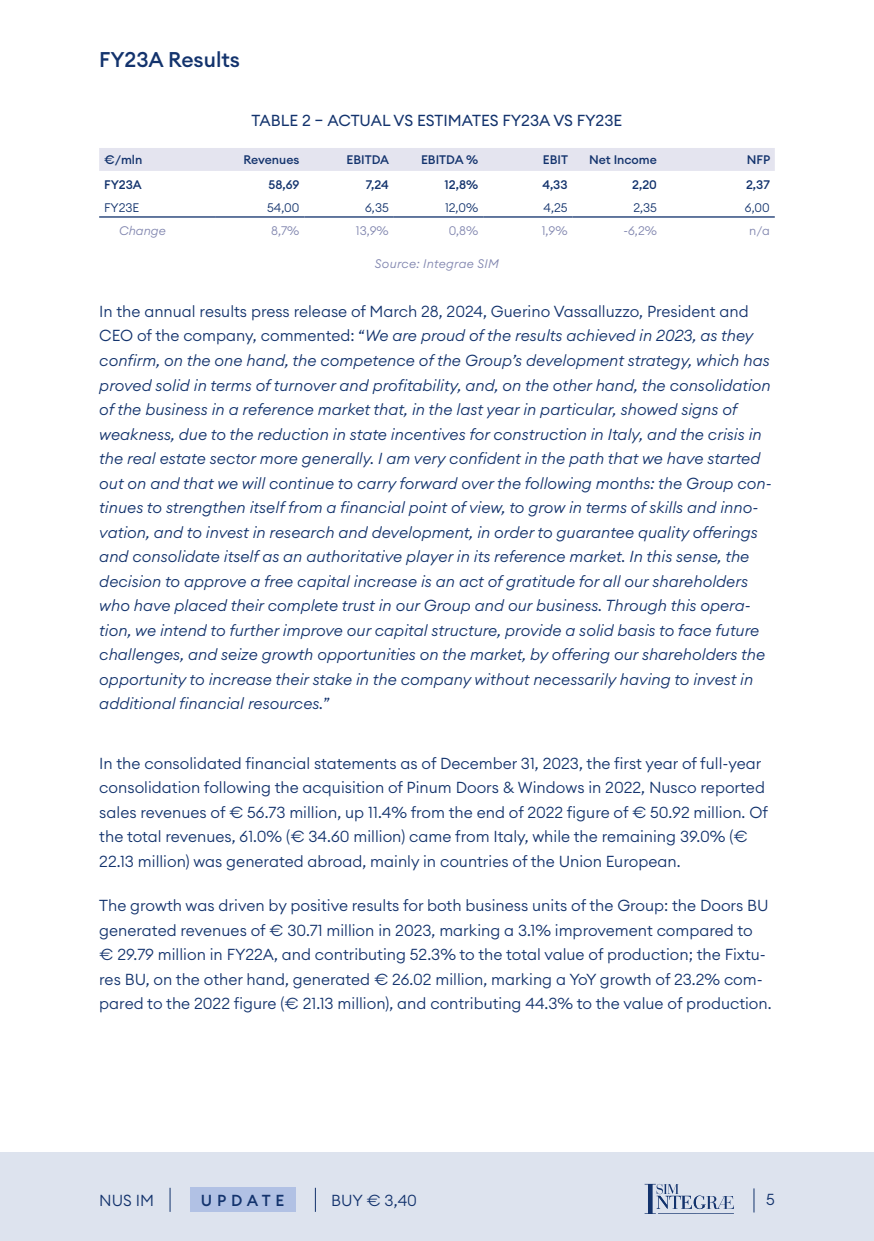
<style>
.page{position:relative;width:874px;height:1241px;background:#fff}
.page>*{position:absolute;margin:0;border:0;box-sizing:border-box;transform-origin:0 0}
.t1{font:500 21px "Euclid Circular A";color:#13336d}
.t2{font:italic 300 15.75px/24.5px "Euclid Circular A";color:#13336d}
.t3{font:300 15.75px/24.5px "Euclid Circular A";color:#13336d}
.t4{font:15.75px "Euclid Circular A";color:#13336d}
.t5{font:500 15.75px "Euclid Circular A";letter-spacing:.3em;color:#13336d}
.t6{font:500 12.25px "Euclid Circular A";color:#13336d}
.t7{font:300 12.25px "Euclid Circular A";color:#13336d}
.t8{font:300 12.25px "Euclid Circular A";color:#8186af}
.t9{font:italic 300 12.25px "Euclid Circular A";letter-spacing:.02em;color:#8186af}
.s1{font-style:normal}
</style>
<div class="page">
<div style="left:0;top:1152px;width:873px;height:88px;background:#dde3ee"></div>
<svg style="left:169px;top:1187px;width:1px;height:24px"></svg>
<div style="left:190px;top:1187px;width:105px;height:24px;background:#b1c1e4"></div>
<svg style="left:315px;top:1187px;width:1px;height:24px"></svg>
<svg style="left:753px;top:1188px;width:1px;height:24px"></svg>
<svg style="left:644px;top:1183px;width:89px;height:30px"></svg>
<div style="left:99px;top:148px;width:675px;height:23px;background:#e4e4ef"></div>
<hr style="left:99px;top:216px;width:116px;height:1px;background:#13336d">
<hr style="left:215px;top:216px;width:89px;height:1px;background:#13336d">
<hr style="left:304px;top:216px;width:89px;height:1px;background:#13336d">
<hr style="left:393px;top:216px;width:90px;height:1px;background:#13336d">
<hr style="left:483px;top:216px;width:89px;height:1px;background:#13336d">
<hr style="left:572px;top:216px;width:89px;height:1px;background:#13336d">
<hr style="left:661px;top:216px;width:113px;height:1px;background:#13336d">
<h1 class="t1" style="left:99px;top:46px;width:142px">FY23A Results</h1>
<p class="t4" style="left:251px;top:110px;width:372px">TABLE 2 – ACTUAL VS ESTIMATES FY23A VS FY23E</p>
<p class="t6" style="left:104px;top:152px;width:40px">€/mln</p>
<p class="t6" style="left:243px;top:152px;width:58px">Revenues</p>
<p class="t6" style="left:346px;top:152px;width:44px">EBITDA</p>
<p class="t6" style="left:421px;top:152px;width:59px">EBITDA %</p>
<p class="t6" style="left:542px;top:152px;width:27px">EBIT</p>
<p class="t6" style="left:589px;top:152px;width:69px">Net Income</p>
<p class="t6" style="left:746px;top:152px;width:25px">NFP</p>
<p class="t6" style="left:104px;top:177px;width:39px">FY23A</p>
<p class="t6" style="left:268px;top:177px;width:32px">58,69</p>
<p class="t6" style="left:365px;top:177px;width:25px">7,24</p>
<p class="t6" style="left:444px;top:177px;width:35px">12,8%</p>
<p class="t6" style="left:542px;top:177px;width:27px">4,33</p>
<p class="t6" style="left:632px;top:177px;width:26px">2,20</p>
<p class="t6" style="left:745px;top:177px;width:25px">2,37</p>
<p class="t7" style="left:104px;top:200px;width:37px">FY23E</p>
<p class="t7" style="left:267px;top:200px;width:34px">54,00</p>
<p class="t7" style="left:365px;top:200px;width:25px">6,35</p>
<p class="t7" style="left:445px;top:200px;width:35px">12,0%</p>
<p class="t7" style="left:543px;top:200px;width:26px">4,25</p>
<p class="t7" style="left:633px;top:200px;width:25px">2,35</p>
<p class="t7" style="left:744px;top:200px;width:26px">6,00</p>
<p class="t9" style="left:119px;top:223px;width:48px">Change</p>
<p class="t8" style="left:271px;top:223px;width:30px">8,7%</p>
<p class="t8" style="left:355px;top:223px;width:34px">13,9%</p>
<p class="t8" style="left:448px;top:223px;width:31px">0,8%</p>
<p class="t8" style="left:541px;top:223px;width:27px">1,9%</p>
<p class="t8" style="left:623px;top:223px;width:35px">-6,2%</p>
<p class="t8" style="left:748px;top:223px;width:22px">n/a</p>
<p class="t9" style="left:375px;top:256px;width:125px">Source: Integrae SIM</p>
<p class="t2" style="left:99px;top:299px;width:673px"><span class="s1">In the annual results press release of March 28, 2024, Guerino Vassalluzzo, President and CEO of the company, commented: “</span>We are proud of the results achieved in 2023, as they confirm, on the one hand, the competence of the Group’s development strategy, which has proved solid in terms of turnover and profitability, and, on the other hand, the consolidation of the business in a reference market that, in the last year in particular, showed signs of weakness, due to the reduction in state incentives for construction in Italy, and the crisis in the real estate sector more generally. I am very confident in the path that we have started out on and that we will continue to carry forward over the following months: the Group con&shy;tinues to strengthen itself from a financial point of view, to grow in terms of skills and inno&shy;vation, and to invest in research and development, in order to guarantee quality offerings and consolidate itself as an authoritative player in its reference market. In this sense, the decision to approve a free capital increase is an act of gratitude for all our shareholders who have placed their complete trust in our Group and our business. Through this opera&shy;tion, we intend to further improve our capital structure, provide a solid basis to face future challenges, and seize growth opportunities on the market, by offering our shareholders the opportunity to increase their stake in the company without necessarily having to invest in additional financial resources.<span class="s1">”</span></p>
<p class="t3" style="left:99px;top:750px;width:669px">In the consolidated financial statements as of December 31, 2023, the first year of full-year consolidation following the acquisition of Pinum Doors &amp; Windows in 2022, Nusco reported sales revenues of € 56.73 million, up 11.4% from the end of 2022 figure of € 50.92 million. Of the total revenues, 61.0% (€ 34.60 million) came from Italy, while the remaining 39.0% (€ 22.13 million) was generated abroad, mainly in countries of the Union European.</p>
<p class="t3" style="left:99px;top:893px;width:673px">The growth was driven by positive results for both business units of the Group: the Doors BU generated revenues of € 30.71 million in 2023, marking a 3.1% improvement compared to<br>€ 29.79 million in FY22A, and contributing 52.3% to the total value of production; the Fixtu&shy;res BU, on the other hand, generated € 26.02 million, marking a YoY growth of 23.2% com&shy;pared to the 2022 figure (€ 21.13 million), and contributing 44.3% to the value of production.</p>
<p class="t3" style="left:99px;top:1187px;width:56px">NUS IM</p>
<p class="t5" style="left:201px;top:1190px;width:85px">UPDATE</p>
<p class="t3" style="left:331px;top:1187px;width:87px">BUY € 3,40</p>
<p class="t3" style="left:765px;top:1186px;width:10px">5</p>
</div>
